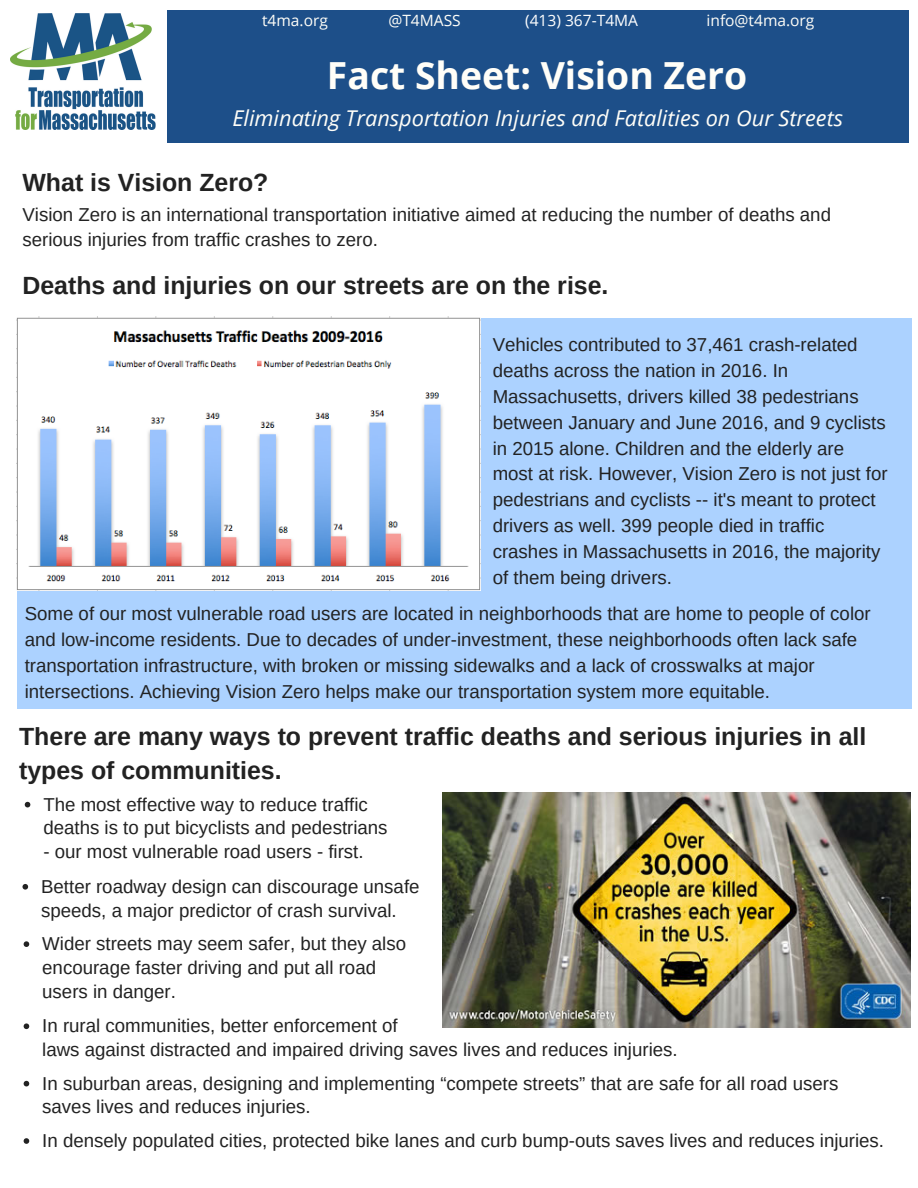
<style>
.page{position:relative;width:918px;height:1188px;background:#fff}
.page>*{position:absolute;margin:0;border:0;box-sizing:border-box;transform-origin:0 0}
.t1{font:700 37.35px "Open Sans";color:#fffef8}
.t2{font:700 24.9px/33.8px "Arimo";color:#222}
.t3{font:italic 21.75px "Open Sans";color:#fffef8}
.t4{font:18.75px/25.8px "Arimo";color:#222}
.t5{font:15.6px "Open Sans";color:#fffef8}
.t6{font:15.6px "Open Sans";color:#fff}
</style>
<div class="page">
<div style="left:168px;top:10px;width:741px;height:133px;background:#1d4f89"></div>
<div style="left:9px;top:318px;width:902px;height:391px;background:#acd2ff"></div>
<svg style="left:25px;top:802px;width:5px;height:5px"></svg>
<div style="left:1px;top:155px;width:16px;height:1027px;background:#fff"></div>
<svg style="left:24px;top:1081px;width:5px;height:5px"></svg>
<img style="left:17px;top:316px;width:463px;height:275px">
<svg style="left:22px;top:884px;width:6px;height:6px"></svg>
<svg style="left:24px;top:941px;width:5px;height:6px"></svg>
<svg style="left:24px;top:1023px;width:5px;height:6px"></svg>
<svg style="left:24px;top:1138px;width:5px;height:6px"></svg>
<img style="left:442px;top:792px;width:468px;height:235px">
<img style="left:10px;top:14px;width:145px;height:115px">
<p class="t5" style="left:262px;top:9px;width:67px">t4ma.org</p>
<p class="t5" style="left:388px;top:9px;width:74px">@T4MASS</p>
<p class="t6" style="left:525px;top:9px;width:114px">(413) 367-T4MA</p>
<p class="t5" style="left:707px;top:9px;width:109px">info@t4ma.org</p>
<h1 class="t1" style="left:327px;top:49px;width:422px">Fact Sheet: Vision Zero</h1>
<p class="t3" style="left:232px;top:103px;width:612px">Eliminating Transportation Injuries and Fatalities on Our Streets</p>
<h2 class="t2" style="left:22px;top:166px;width:247px">What is Vision Zero?</h2>
<p class="t4" style="left:22px;top:201px;width:810px">Vision Zero is an international transportation initiative aimed at reducing the number of deaths and serious injuries from traffic crashes to zero.</p>
<h2 class="t2" style="left:22px;top:268px;width:587px">Deaths and injuries on our streets are on the rise.</h2>
<p class="t4" style="left:493px;top:332px;width:396px">Vehicles contributed to 37,461 crash-related deaths across the nation in 2016. In Massachusetts, drivers killed 38 pedestrians between January and June 2016, and 9 cyclists in 2015 alone. Children and the elderly are most at risk. However, Vision Zero is not just for pedestrians and cyclists -- it's meant to protect drivers as well. 399 people died in traffic crashes in Massachusetts in 2016, the majority of them being drivers.</p>
<p class="t4" style="left:25px;top:600px;width:847px">Some of our most vulnerable road users are located in neighborhoods that are home to people of color and low-income residents. Due to decades of under-investment, these neighborhoods often lack safe transportation infrastructure, with broken or missing sidewalks and a lack of crosswalks at major intersections. Achieving Vision Zero helps make our transportation system more equitable.</p>
<h2 class="t2" style="left:19px;top:719px;width:849px">There are many ways to prevent traffic deaths and serious injuries in all types of communities.</h2>
<p class="t4" style="left:43px;top:792px;width:346px;line-height:23.7px">The most effective way to reduce traffic deaths is to put bicyclists and pedestrians</p>
<p class="t4" style="left:43px;top:839px;width:322px">- our most vulnerable road users - first.</p>
<p class="t4" style="left:41px;top:875px;width:380px;line-height:23.7px">Better roadway design can discourage unsafe speeds, a major predictor of crash survival.</p>
<p class="t4" style="left:42px;top:932px;width:365px;line-height:23.7px">Wider streets may seem safer, but they also encourage faster driving and put all road users in danger.</p>
<p class="t4" style="left:42px;top:1014px;width:637px;line-height:23.7px">In rural communities, better enforcement of<br>laws against distracted and impaired driving saves lives and reduces injuries.</p>
<p class="t4" style="left:42px;top:1071px;width:798px;line-height:23.7px">In suburban areas, designing and implementing “compete streets” that are safe for all road users saves lives and reduces injuries.</p>
<p class="t4" style="left:42px;top:1128px;width:843px">In densely populated cities, protected bike lanes and curb bump-outs saves lives and reduces injuries.</p>
</div>
